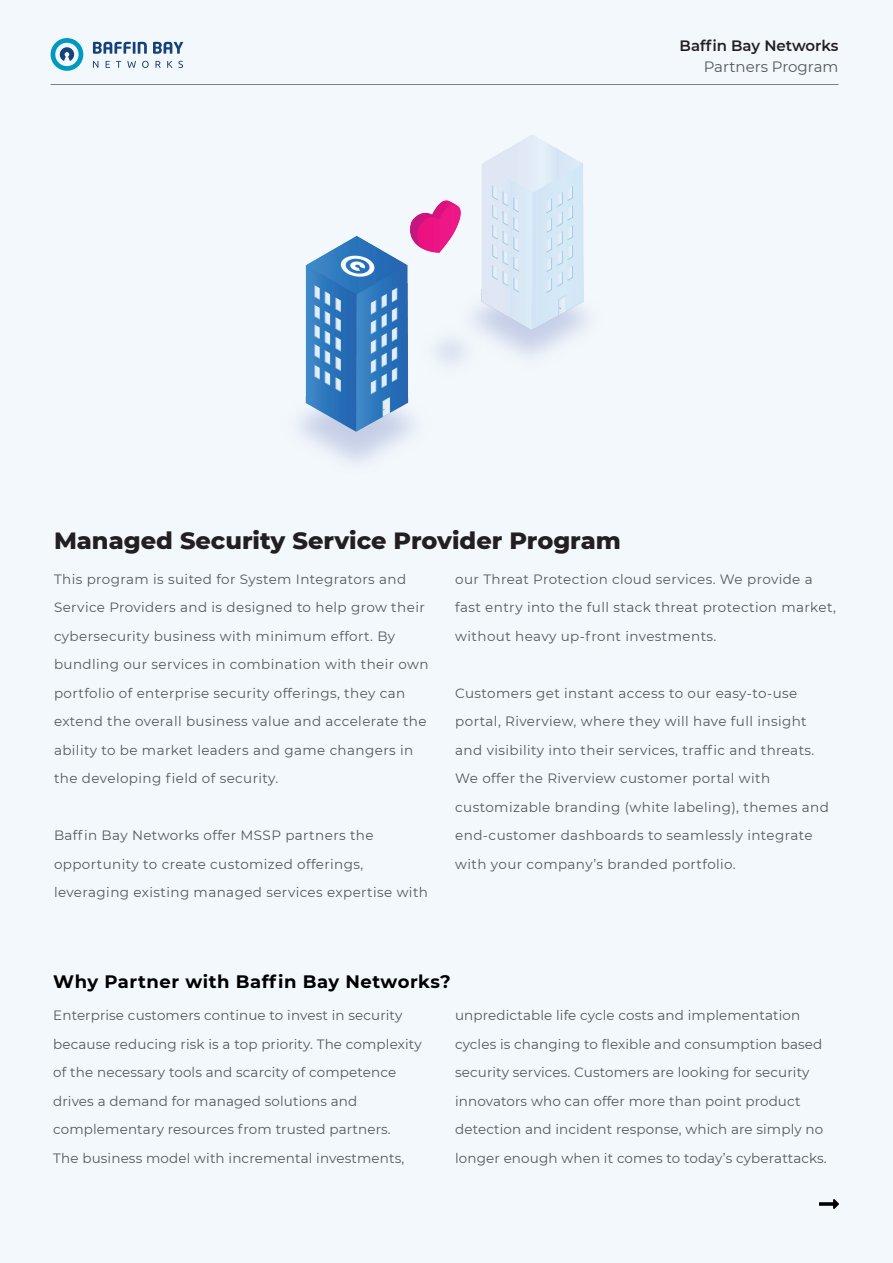
<style>
.page{position:relative;width:893px;height:1263px;background:#f3f8fc}
.page>*{position:absolute;margin:0;border:0;box-sizing:border-box;transform-origin:0 0}
.t1{font:800 24px "Montserrat";color:#231f20}
.t2{font:700 18px "Montserrat";letter-spacing:.03em;color:#000001}
.t3{font:600 15px "Montserrat";color:#231f20}
.t4{font:15px "Montserrat";color:#55595a}
.t5{font:13.5px/28.5px "Montserrat";letter-spacing:.025em;color:#55595a}
</style>
<div class="page">
<hr style="left:51px;top:84px;width:787px;height:1px;background:#000001">
<svg style="left:51px;top:38px;width:132px;height:33px"></svg>
<img style="left:299px;top:135px;width:289px;height:328px">
<img style="left:820px;top:1199px;width:19px;height:10px">
<p class="t3" style="left:680px;top:35px;width:160px">Baffin Bay Networks</p>
<p class="t4" style="left:704px;top:56px;width:136px">Partners Program</p>
<h1 class="t1" style="left:54px;top:522px;width:568px">Managed Security Service Provider Program</h1>
<p class="t5" style="left:54px;top:564px;width:376px">This program is suited for System Integrators and Service Providers and is designed to help grow their cybersecurity business with minimum effort. By bundling our services in combination with their own portfolio of enterprise security offerings, they can extend the overall business value and accelerate the ability to be market leaders and game changers in the developing field of security.</p>
<p class="t5" style="left:455px;top:564px;width:382px">our Threat Protection cloud services. We provide a fast entry into the full stack threat protection market, without heavy up-front investments.</p>
<p class="t5" style="left:455px;top:678px;width:375px">Customers get instant access to our easy-to-use portal, Riverview, where they will have full insight and visibility into their services, traffic and threats.<br>We offer the Riverview customer portal with customizable branding (white labeling), themes and end-customer dashboards to seamlessly integrate with your company’s branded portfolio.</p>
<p class="t5" style="left:54px;top:821px;width:376px">Baffin Bay Networks offer MSSP partners the opportunity to create customized offerings, leveraging existing managed services expertise with</p>
<h2 class="t2" style="left:53px;top:968px;width:399px">Why Partner with Baffin Bay Networks?</h2>
<p class="t5" style="left:53px;top:1001px;width:370px">Enterprise customers continue to invest in security because reducing risk is a top priority. The complexity of the necessary tools and scarcity of competence drives a demand for managed solutions and complementary resources from trusted partners.<br>The business model with incremental investments,</p>
<p class="t5" style="left:455px;top:1001px;width:373px">unpredictable life cycle costs and implementation cycles is changing to flexible and consumption based security services. Customers are looking for security innovators who can offer more than point product detection and incident response, which are simply no longer enough when it comes to today’s cyberattacks.</p>
</div>
